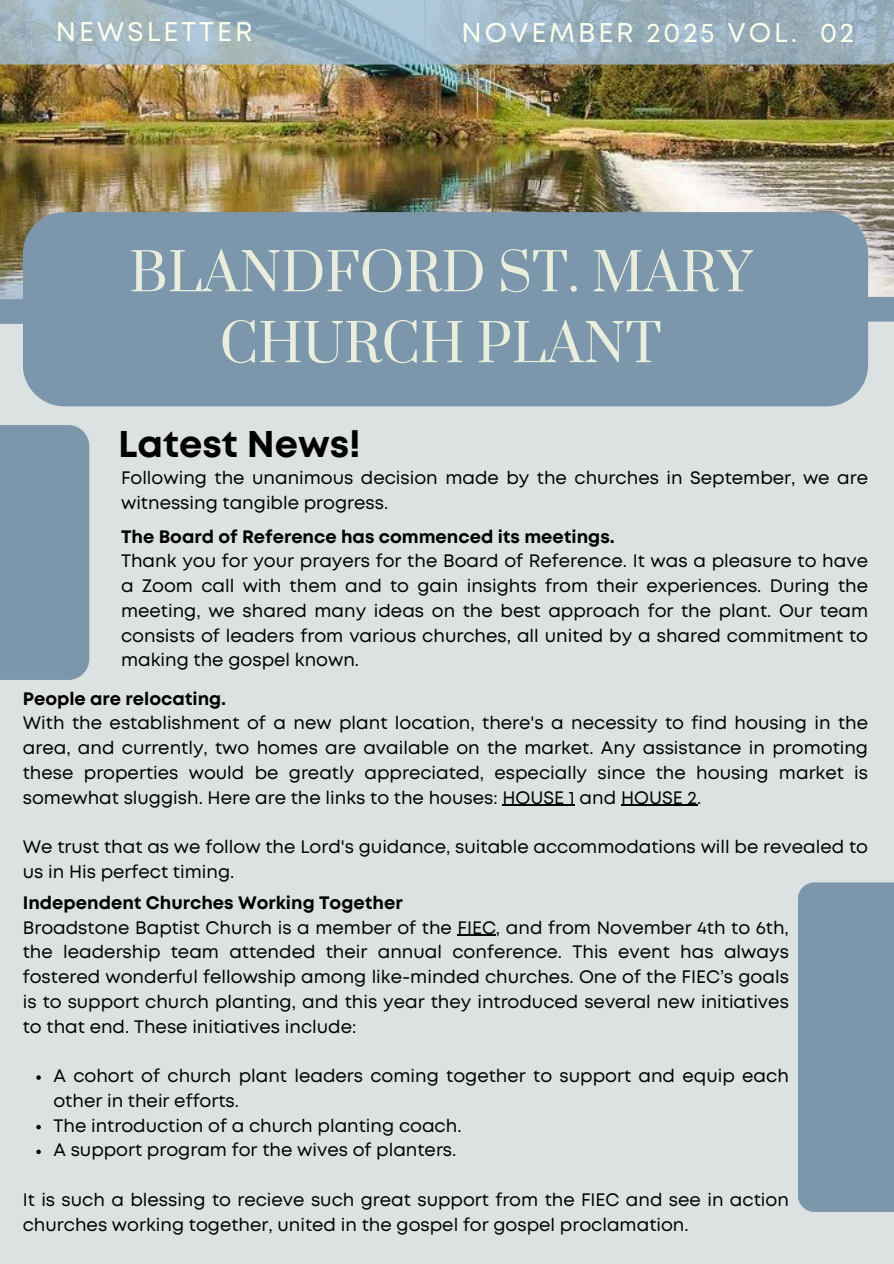
<style>
.page{position:relative;width:894px;height:1264px;background:#fff}
.page>*{position:absolute;margin:0;border:0;box-sizing:border-box;transform-origin:0 0}
.t1{font:51.45px/70.8px "Prata";color:#e9eddb;text-align:center}
.t2{font:700 37.2px "Mont";color:#000}
.t3{font:27px "Mont";letter-spacing:.11em;color:#fbffed}
.t4{font:18px/24.8px "Mont";color:#000}
.t5{font:700 18px "Mont";color:#000}
</style>
<div class="page">
<div style="left:0;top:0;width:893px;height:1263px;background:#dbe2e1"></div>
<img style="left:0;top:64px;width:893px;height:235px">
<div style="left:0;top:299px;width:110px;height:25px;background:#7c97ac"></div>
<div style="left:750px;top:297px;width:143px;height:24px;background:#7c97ac"></div>
<div style="left:23px;top:212px;width:844px;height:194px;background:#7c97ac"></div>
<svg style="left:0;top:0;width:893px;height:64px;background:#9db4c1"></svg>
<div style="left:0;top:425px;width:89px;height:255px;background:#7c97ac"></div>
<div style="left:797px;top:882px;width:96px;height:329px;background:#7c97ac"></div>
<hr style="left:457px;top:934px;width:39px;height:1px;background:#000">
<svg style="left:36px;top:1075px;width:5px;height:4px"></svg>
<svg style="left:36px;top:1124px;width:5px;height:5px"></svg>
<svg style="left:36px;top:1149px;width:5px;height:5px"></svg>
<hr style="left:502px;top:804px;width:72px;height:2px;background:#000">
<hr style="left:620px;top:804px;width:76px;height:2px;background:#000">
<h3 class="t3" style="left:56px;top:22px;width:198px">NEWSLETTER</h3>
<h1 class="t3" style="left:461px;top:23px;width:394px">NOVEMBER 2025 VOL. 02</h1>
<h3 class="t1" style="left:129px;top:239px;width:623px">BLANDFORD ST. MARY<br>CHURCH PLANT</h3>
<h2 class="t2" style="left:118px;top:430px;width:244px">Latest News!</h2>
<p class="t4" style="left:121px;top:466px;width:748px">Following the unanimous decision made by the churches in September, we are witnessing tangible progress.</p>
<p class="t5" style="left:121px;top:529px;width:495px">The Board of Reference has commenced its meetings.</p>
<p class="t4" style="left:121px;top:550px;width:748px;text-align:justify">Thank you for your prayers for the Board of Reference. It was a pleasure to have a Zoom call with them and to gain insights from their experiences. During the meeting, we shared many ideas on the best approach for the plant. Our team consists of leaders from various churches, all united by a shared commitment to making the gospel known.</p>
<p class="t5" style="left:23px;top:691px;width:205px">People are relocating.</p>
<p class="t4" style="left:23px;top:712px;width:846px;text-align:justify">With the establishment of a new plant location, there's a necessity to find housing in the area, and currently, two homes are available on the market. Any assistance in promoting these properties would be greatly appreciated, especially since the housing market is somewhat sluggish. Here are the links to the houses: HOUSE 1 and HOUSE 2.</p>
<p class="t4" style="left:23px;top:836px;width:846px">We trust that as we follow the Lord's guidance, suitable accommodations will be revealed to us in His perfect timing.</p>
<p class="t5" style="left:23px;top:895px;width:381px">Independent Churches Working Together</p>
<p class="t4" style="left:23px;top:916px;width:767px;text-align:justify">Broadstone Baptist Church is a member of the FIEC, and from November 4th to 6th, the leadership team attended their annual conference. This event has always fostered wonderful fellowship among like-minded churches. One of the FIEC’s goals is to support church planting, and this year they introduced several new initiatives to that end. These initiatives include:</p>
<p class="t4" style="left:53px;top:1064px;width:736px">A cohort of church plant leaders coming together to support and equip each other in their efforts.</p>
<p class="t4" style="left:53px;top:1114px;width:409px">The introduction of a church planting coach.</p>
<p class="t4" style="left:53px;top:1138px;width:404px">A support program for the wives of planters.</p>
<p class="t4" style="left:23px;top:1188px;width:767px">It is such a blessing to recieve such great support from the FIEC and see in action churches working together, united in the gospel for gospel proclamation.</p>
</div>
